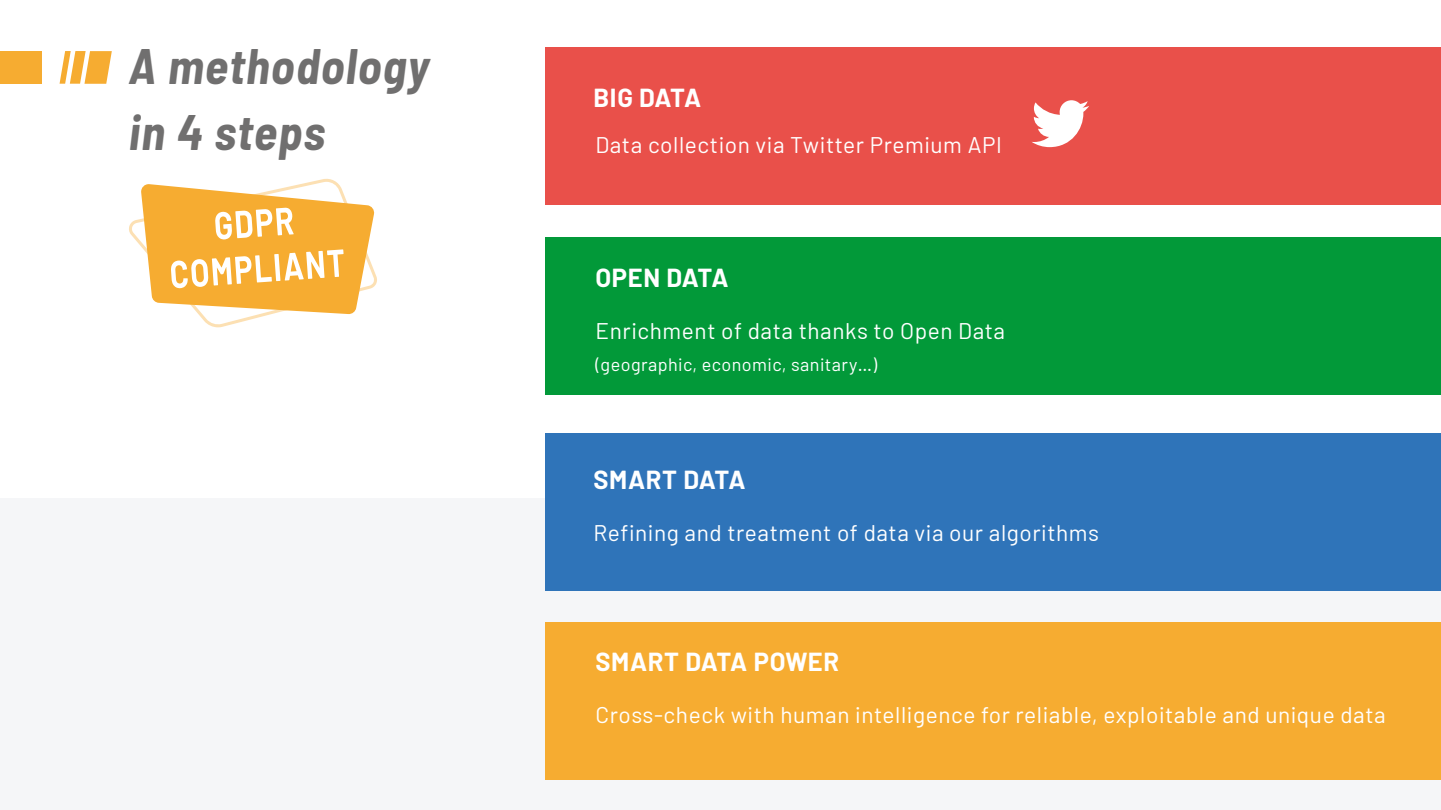
<style>
.page{position:relative;width:1441px;height:810px;background:#fff}
.page>*{position:absolute;margin:0;border:0;box-sizing:border-box;transform-origin:0 0}
.t1{font:italic 700 semi-condensed 48.75px/66.4px "Barlow";letter-spacing:.025em;color:#706f6f}
.t2{font:700 25.5px "Barlow";letter-spacing:.025em;color:#fff}
.t3{font:700 25.5px "Barlow";letter-spacing:.005em;color:#fff}
.t4{font:22.65px "Barlow";letter-spacing:.025em;color:#fff}
.t5{font:18px "Barlow";letter-spacing:.025em;color:#fff}
</style>
<div class="page">
<div style="left:0;top:499px;width:1440px;height:311px;background:#f5f6f8"></div>
<div style="left:545px;top:47px;width:895px;height:158px;background:#e9504a"></div>
<svg style="left:1032px;top:100px;width:57px;height:47px"></svg>
<div style="left:545px;top:237px;width:895px;height:158px;background:#029939"></div>
<div style="left:545px;top:433px;width:895px;height:158px;background:#2f74b9"></div>
<div style="left:545px;top:622px;width:895px;height:158px;background:#f6ac31"></div>
<svg style="left:60px;top:51px;width:52px;height:33px"></svg>
<div style="left:0;top:51px;width:41px;height:33px;background:#f6ac31"></div>
<svg style="left:129px;top:178px;width:248px;height:149px"></svg>
<h1 class="t1" style="left:129px;top:30px;width:302px">A methodology in 4 steps</h1>
<p class="t2" style="left:593px;top:82px;width:109px">BIG DATA</p>
<p class="t4" style="left:595px;top:130px;width:408px">Data collection via Twitter Premium API</p>
<p class="t3" style="left:595px;top:262px;width:135px">OPEN DATA</p>
<p class="t4" style="left:595px;top:316px;width:411px">Enrichment of data thanks to Open Data</p>
<p class="t5" style="left:595px;top:354px;width:283px">(geographic, economic, sanitary…)</p>
<p class="t2" style="left:593px;top:464px;width:153px">SMART DATA</p>
<p class="t4" style="left:593px;top:519px;width:507px">Refining and treatment of data via our algorithms</p>
<p class="t2" style="left:595px;top:646px;width:245px">SMART DATA POWER</p>
<p class="t4" style="left:595px;top:701px;width:791px">Cross-check with human intelligence for reliable, exploitable and unique data</p>
</div>
